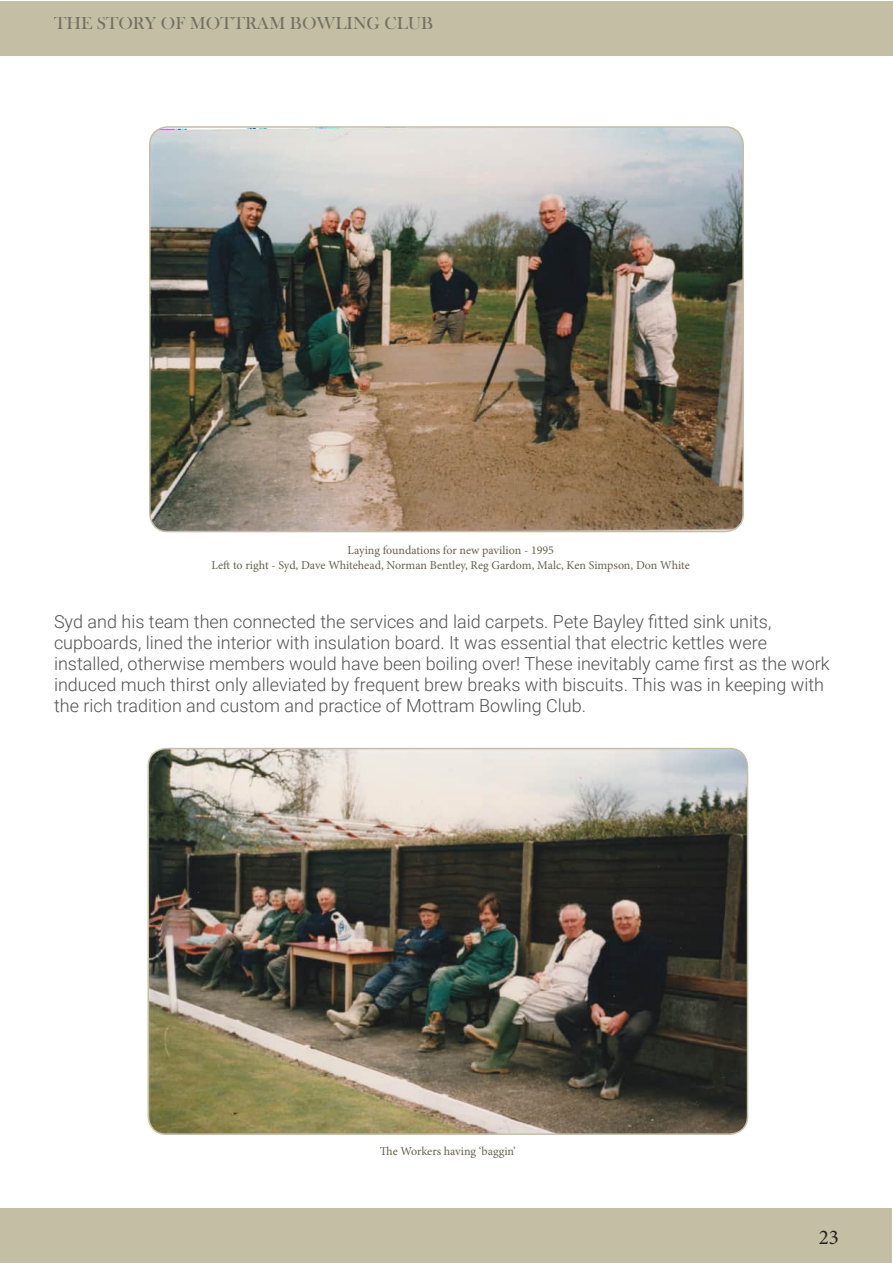
<style>
.page{position:relative;width:893px;height:1263px;background:#fff}
.page>*{position:absolute;margin:0;border:0;box-sizing:border-box;transform-origin:0 0}
.t1{font:21px "Minion Pro";color:#231f20}
.t2{font:300 18px/21px "Roboto";color:#525252}
.t3{font:18px "Bask Old Face";color:#1e1e1e}
.t4{font:12px "Minion Pro";color:#65604d}
</style>
<div class="page">
<div style="left:0;top:1209px;width:892px;height:54px;background:#c4bea5"></div>
<div style="left:0;top:1px;width:893px;height:54px;background:#c4bea5"></div>
<img style="left:150px;top:127px;width:593px;height:404px">
<div style="left:149px;top:126px;width:595px;height:406px;border:2px solid #c4bea5;border-radius:18px"></div>
<img style="left:148px;top:748px;width:599px;height:386px">
<div style="left:148px;top:748px;width:600px;height:387px;border:2px solid #c4bea5;border-radius:18px"></div>
<p class="t3" style="left:54px;top:14px;width:381px">THE STORY OF MOTTRAM BOWLING CLUB</p>
<p class="t4" style="left:347px;top:542px;width:208px">Laying foundations for new pavilion - 1995</p>
<p class="t4" style="left:212px;top:557px;width:480px">Left to right - Syd, Dave Whitehead, Norman Bentley, Reg Gardom, Malc, Ken Simpson, Don White</p>
<p class="t2" style="left:54px;top:610px;width:719px">Syd and his team then connected the services and laid carpets. Pete Bayley fitted sink units,</p>
<p class="t2" style="left:54px;top:631px;width:714px">cupboards, lined the interior with insulation board. It was essential that electric kettles were</p>
<p class="t2" style="left:54px;top:652px;width:777px">installed, otherwise members would have been boiling over! These inevitably came first as the work induced much thirst only alleviated by frequent brew breaks with biscuits. This was in keeping with the rich tradition and custom and practice of Mottram Bowling Club.</p>
<p class="t4" style="left:380px;top:1143px;width:137px">The Workers having ‘baggin’</p>
<p class="t1" style="left:819px;top:1223px;width:22px">23</p>
</div>
